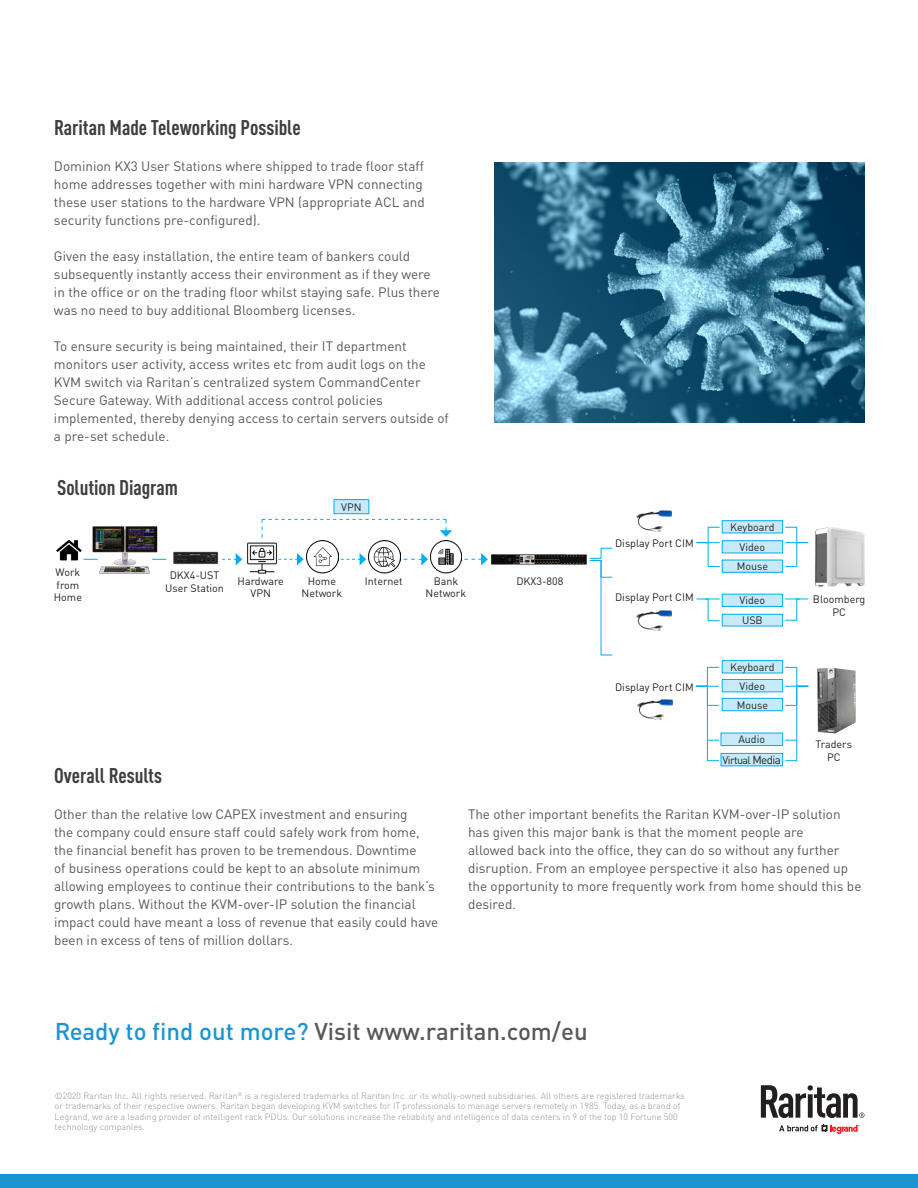
<style>
.page{position:relative;width:918px;height:1188px;background:#fff}
.page>*{position:absolute;margin:0;border:0;box-sizing:border-box;transform-origin:0 0}
.t1{font:500 24px "DIN Pro";color:#57585a}
.t2{font:700 condensed 21px "DIN Pro";letter-spacing:-.005em;color:#3e3e3f}
.t3{font:13.5px/18px "DIN Pro";color:#57585a}
.t4{font:10.65px/12.9px "DIN Pro";color:#231f20;text-align:center}
.t5{font:10.65px/20.7px "DIN Pro";letter-spacing:-.05em;color:#231f20;text-align:center}
.t6{font:300 9px/10.5px "DIN Pro";color:#919295}
.s1{font-size:11.55px}
.s2{color:#1c94d2}
</style>
<div class="page">
<div style="left:0;top:1174px;width:918px;height:14px;background:#1c94d2"></div>
<svg style="left:779px;top:1124px;width:81px;height:10px"></svg>
<svg style="left:761px;top:1085px;width:103px;height:33px"></svg>
<svg style="left:464px;top:553px;width:24px;height:13px"></svg>
<img style="left:56px;top:540px;width:31px;height:21px">
<img style="left:89px;top:526px;width:72px;height:47px">
<img style="left:173px;top:552px;width:45px;height:12px">
<img style="left:430px;top:540px;width:32px;height:33px">
<img style="left:491px;top:554px;width:96px;height:11px">
<img style="left:637px;top:511px;width:35px;height:20px">
<svg style="left:152px;top:559px;width:14px;height:1px"></svg>
<img style="left:637px;top:610px;width:35px;height:21px">
<img style="left:637px;top:699px;width:35px;height:21px">
<div style="left:722px;top:521px;width:61px;height:12px;background:#c6eafa"></div>
<div style="left:722px;top:520px;width:61px;height:13px;border:1px solid #00aeef"></div>
<div style="left:722px;top:541px;width:61px;height:12px;background:#c6eafa"></div>
<div style="left:722px;top:540px;width:61px;height:13px;border:1px solid #00aeef"></div>
<div style="left:722px;top:560px;width:61px;height:12px;background:#c6eafa"></div>
<div style="left:722px;top:560px;width:61px;height:13px;border:1px solid #00aeef"></div>
<svg style="left:589px;top:547px;width:24px;height:109px"></svg>
<svg style="left:696px;top:526px;width:24px;height:41px"></svg>
<div style="left:722px;top:594px;width:61px;height:12px;background:#c6eafa"></div>
<div style="left:722px;top:594px;width:61px;height:13px;border:1px solid #00aeef"></div>
<div style="left:722px;top:614px;width:61px;height:12px;background:#c6eafa"></div>
<div style="left:722px;top:614px;width:61px;height:12px;border:1px solid #00aeef"></div>
<svg style="left:696px;top:598px;width:24px;height:24px"></svg>
<div style="left:722px;top:661px;width:61px;height:12px;background:#c6eafa"></div>
<div style="left:722px;top:660px;width:61px;height:13px;border:1px solid #00aeef"></div>
<div style="left:722px;top:679px;width:61px;height:13px;background:#c6eafa"></div>
<div style="left:722px;top:679px;width:61px;height:13px;border:1px solid #00aeef"></div>
<div style="left:722px;top:698px;width:61px;height:13px;background:#c6eafa"></div>
<div style="left:722px;top:698px;width:61px;height:13px;border:1px solid #00aeef"></div>
<div style="left:721px;top:733px;width:62px;height:13px;background:#c6eafa"></div>
<div style="left:721px;top:733px;width:62px;height:13px;border:1px solid #00aeef"></div>
<div style="left:721px;top:753px;width:62px;height:13px;background:#c6eafa"></div>
<div style="left:721px;top:753px;width:62px;height:13px;border:1px solid #00aeef"></div>
<img style="left:817px;top:668px;width:39px;height:66px">
<svg style="left:785px;top:598px;width:24px;height:23px"></svg>
<img style="left:815px;top:527px;width:50px;height:60px">
<svg style="left:84px;top:559px;width:14px;height:1px"></svg>
<img style="left:306px;top:540px;width:32px;height:33px">
<img style="left:368px;top:540px;width:32px;height:33px">
<svg style="left:404px;top:553px;width:24px;height:13px"></svg>
<svg style="left:262px;top:519px;width:190px;height:19px"></svg>
<div style="left:334px;top:500px;width:35px;height:14px;background:#c6eafa"></div>
<div style="left:334px;top:499px;width:35px;height:15px;border:1px solid #00aeef"></div>
<img style="left:247px;top:542px;width:30px;height:31px">
<svg style="left:341px;top:553px;width:25px;height:13px"></svg>
<svg style="left:278px;top:553px;width:26px;height:13px"></svg>
<svg style="left:222px;top:553px;width:20px;height:13px"></svg>
<svg style="left:785px;top:526px;width:24px;height:41px"></svg>
<svg style="left:785px;top:667px;width:24px;height:94px"></svg>
<svg style="left:695px;top:667px;width:24px;height:94px"></svg>
<img style="left:495px;top:162px;width:369px;height:261px">
<h2 class="t2" style="left:54px;top:112px;width:248px">Raritan Made Teleworking Possible</h2>
<p class="t3" style="left:54px;top:156px;width:372px">Dominion KX3 User Stations where shipped to trade floor staff home addresses together with mini hardware VPN connecting these user stations to the hardware VPN (appropriate ACL and security functions pre-configured).</p>
<p class="t3" style="left:54px;top:246px;width:388px">Given the easy installation, the entire team of bankers could subsequently instantly access their environment as if they were in the office or on the trading floor whilst staying safe. Plus there was no need to buy additional Bloomberg licenses.</p>
<p class="t3" style="left:54px;top:336px;width:396px">To ensure security is being maintained, their IT department monitors user activity, access writes etc from audit logs on the KVM switch via Raritan’s centralized system CommandCenter Secure Gateway. With additional access control policies implemented, thereby denying access to certain servers outside of a pre-set schedule.</p>
<h2 class="t2" style="left:57px;top:472px;width:122px">Solution Diagram</h2>
<p class="t4" style="left:341px;top:499px;width:22px">VPN</p>
<p class="t4" style="left:54px;top:564px;width:30px;text-align:left">Work from<br>Home</p>
<p class="t4" style="left:165px;top:568px;width:60px">DKX4-UST<br>User Station</p>
<p class="t4" style="left:426px;top:573px;width:42px">Bank<br>Network</p>
<p class="t4" style="left:516px;top:573px;width:48px">DKX3-808</p>
<p class="t4" style="left:238px;top:573px;width:48px">Hardware<br>VPN</p>
<p class="t4" style="left:302px;top:573px;width:42px">Home<br>Network</p>
<p class="t4" style="left:365px;top:573px;width:39px">Internet</p>
<p class="t4" style="left:615px;top:536px;width:80px">Display Port CIM</p>
<p class="t4" style="left:615px;top:590px;width:80px">Display Port CIM</p>
<p class="t4" style="left:615px;top:680px;width:80px">Display Port CIM</p>
<p class="t4" style="left:730px;top:516px;width:46px;line-height:19.6px">Keyboard<br>Video<br>Mouse</p>
<p class="t4" style="left:740px;top:590px;width:27px;line-height:19.8px;text-align:left">Video<br>USB</p>
<p class="t4" style="left:730px;top:657px;width:46px;line-height:18.9px">Keyboard<br>Video<br>Mouse</p>
<p class="t5" style="left:723px;top:728px;width:60px">Audio<br>Virtual <span class="s1">Media</span></p>
<p class="t4" style="left:813px;top:592px;width:54px">Bloomberg<br>PC</p>
<p class="t4" style="left:816px;top:737px;width:38px">Traders<br>PC</p>
<h2 class="t2" style="left:54px;top:760px;width:110px">Overall Results</h2>
<p class="t3" style="left:54px;top:804px;width:386px">Other than the relative low CAPEX investment and ensuring<br>the company could ensure staff could safely work from home, the financial benefit has proven to be tremendous. Downtime<br>of business operations could be kept to an absolute minimum allowing employees to continue their contributions to the bank’s growth plans. Without the KVM-over-IP solution the financial impact could have meant a loss of revenue that easily could have been in excess of tens of million dollars.</p>
<p class="t3" style="left:468px;top:804px;width:395px">The other important benefits the Raritan KVM-over-IP solution has given this major bank is that the moment people are<br>allowed back into the office, they can do so without any further disruption. From an employee perspective it also has opened up the opportunity to more frequently work from home should this be desired.</p>
<h1 class="t1" style="left:55px;top:1012px;width:534px"><span class="s2">Ready to find out more?</span> Visit www.raritan.com/eu</h1>
<p class="t6" style="left:55px;top:1090px;width:632px">©2020 Raritan Inc. All rights reserved. Raritan<sup>®</sup> is a registered trademarks of Raritan Inc. or its wholly-owned subsidiaries. All others are registered trademarks or trademarks of their respective owners. Raritan began developing KVM switches for IT professionals to manage servers remotely in 1985. Today, as a brand of Legrand, we are a leading provider of intelligent rack PDUs. Our solutions increase the reliability and intelligence of data centers in 9 of the top 10 Fortune 500 technology companies.</p>
</div>
